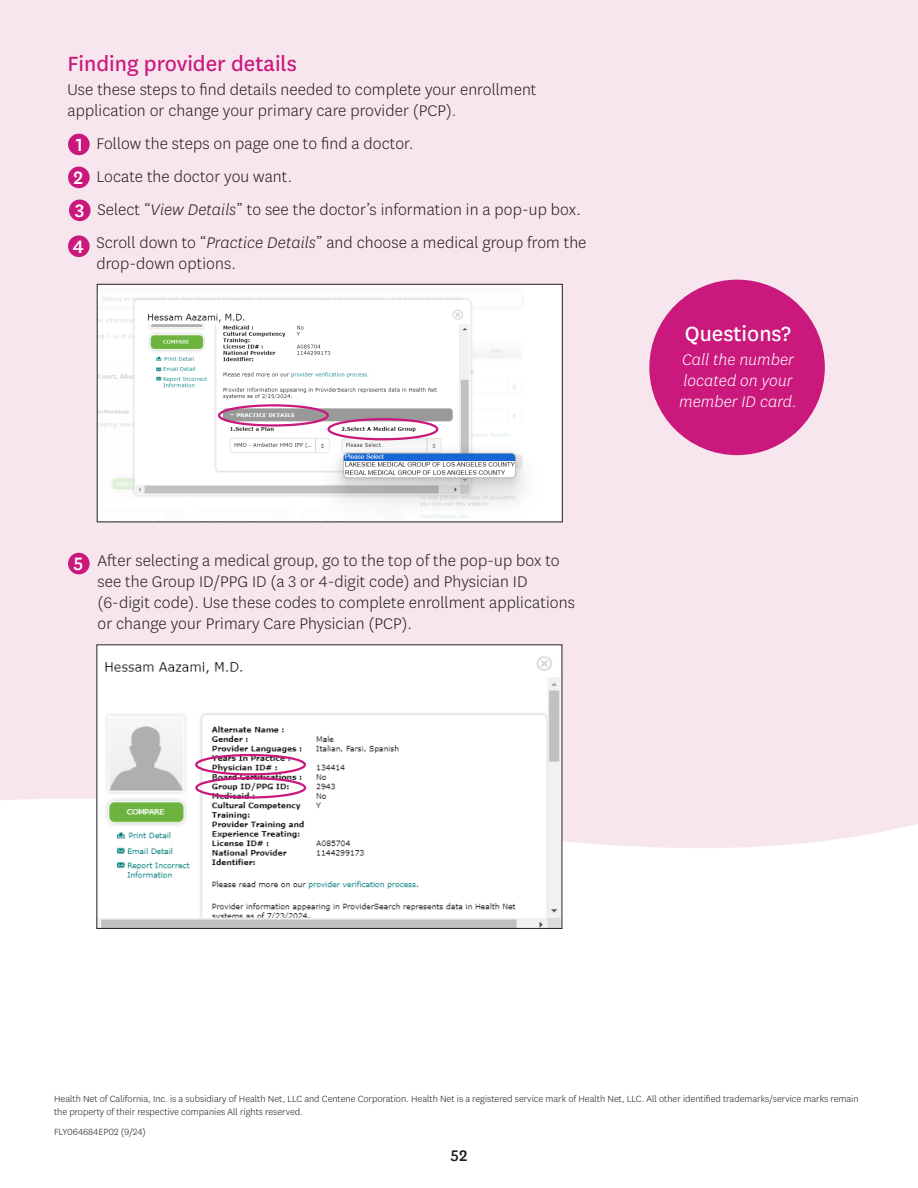
<style>
.page{position:relative;width:918px;height:1188px;background:#fff}
.page>*{position:absolute;margin:0;border:0;box-sizing:border-box;transform-origin:0 0}
.t1{font:24px "Centene Sans";color:#ca187d}
.t2{font:24px "Centene Sans";color:#fff}
.t3{font:500 21px "Centene Sans";color:#fff}
.t4{font:300 18px/21px "Centene Sans";letter-spacing:.005em;color:#231f20}
.t5{font:italic 300 18px/21px "Centene Sans";letter-spacing:.005em;color:#fff}
.t6{font:500 18px "Centene Sans";color:#231f20}
.t7{font:300 10.5px/13.5px "Centene Sans";color:#231f20}
.s1{font-weight:500;font-size:21px;color:#fff}
.s2{font-style:italic}
</style>
<div class="page">
<div style="left:0;top:0;width:918px;height:945px;background:#f7e6ed"></div>
<div style="left:0;top:912px;width:918px;height:95px;background:#fff"></div>
<div style="left:68px;top:134px;width:22px;height:21px;background:#ca187d;border-radius:50%"></div>
<div style="left:68px;top:167px;width:22px;height:21px;background:#ca187d;border-radius:50%"></div>
<div style="left:69px;top:200px;width:22px;height:21px;background:#ca187d;border-radius:50%"></div>
<div style="left:68px;top:235px;width:22px;height:22px;background:#ca187d;border-radius:50%"></div>
<svg style="left:0;top:799px;width:918px;height:130px;fill:#fff"></svg>
<div style="left:649px;top:280px;width:176px;height:175px;background:#ca187d;border-radius:50%"></div>
<img style="left:99px;top:286px;width:462px;height:234px">
<div style="left:97px;top:284px;width:466px;height:238px;border:1px solid #231f20"></div>
<div style="left:327px;top:418px;width:111px;height:22px;border:2px solid #ca187d;border-radius:50%"></div>
<div style="left:218px;top:404px;width:111px;height:23px;border:2px solid #ca187d;border-radius:50%"></div>
<div style="left:68px;top:553px;width:22px;height:21px;background:#ca187d;border-radius:50%"></div>
<img style="left:98px;top:646px;width:462px;height:281px">
<div style="left:96px;top:644px;width:466px;height:285px;border:1px solid #231f20"></div>
<div style="left:195px;top:777px;width:111px;height:22px;border:2px solid #ca187d;border-radius:50%"></div>
<div style="left:195px;top:754px;width:111px;height:22px;border:2px solid #ca187d;border-radius:50%"></div>
<h4 class="t1" style="left:68px;top:47px;width:231px">Finding provider details</h4>
<p class="t4" style="left:68px;top:78px;width:470px">Use these steps to find details needed to complete your enrollment application or change your primary care provider (PCP).</p>
<p class="t4" style="left:76px;top:132px;width:339px"><span class="s1">1</span> Follow the steps on page one to find a doctor.</p>
<p class="t4" style="left:74px;top:165px;width:220px"><span class="s1">2</span> Locate the doctor you want.</p>
<p class="t4" style="left:75px;top:198px;width:508px"><span class="s1">3</span> Select “<span class="s2">View Details</span>” to see the doctor’s information in a pop-up box.</p>
<p class="t3" style="left:73px;top:232px;width:13px">4</p>
<p class="t4" style="left:96px;top:231px;width:492px">Scroll down to “<span class="s2">Practice Details</span>” and choose a medical group from the drop-down options.</p>
<p class="t3" style="left:74px;top:549px;width:11px">5</p>
<p class="t4" style="left:98px;top:549px;width:479px">After selecting a medical group, go to the top of the pop-up box to see the Group ID/PPG ID (a 3 or 4-digit code) and Physician ID (6-digit code). Use these codes to complete enrollment applications or change your Primary Care Physician (PCP).</p>
<h4 class="t2" style="left:685px;top:318px;width:108px">Questions?</h4>
<p class="t5" style="left:679px;top:349px;width:119px">Call the number located on your member ID card.</p>
<p class="t7" style="left:54px;top:1092px;width:806px">Health Net of California, Inc. is a subsidiary of Health Net, LLC and Centene Corporation. Health Net is a registered service mark of Health Net, LLC. All other identified trademarks/service marks remain the property of their respective companies All rights reserved.</p>
<p class="t7" style="left:54px;top:1125px;width:93px">FLY064684EP02 (9/24)</p>
<p class="t6" style="left:451px;top:1143px;width:18px">52</p>
</div>
